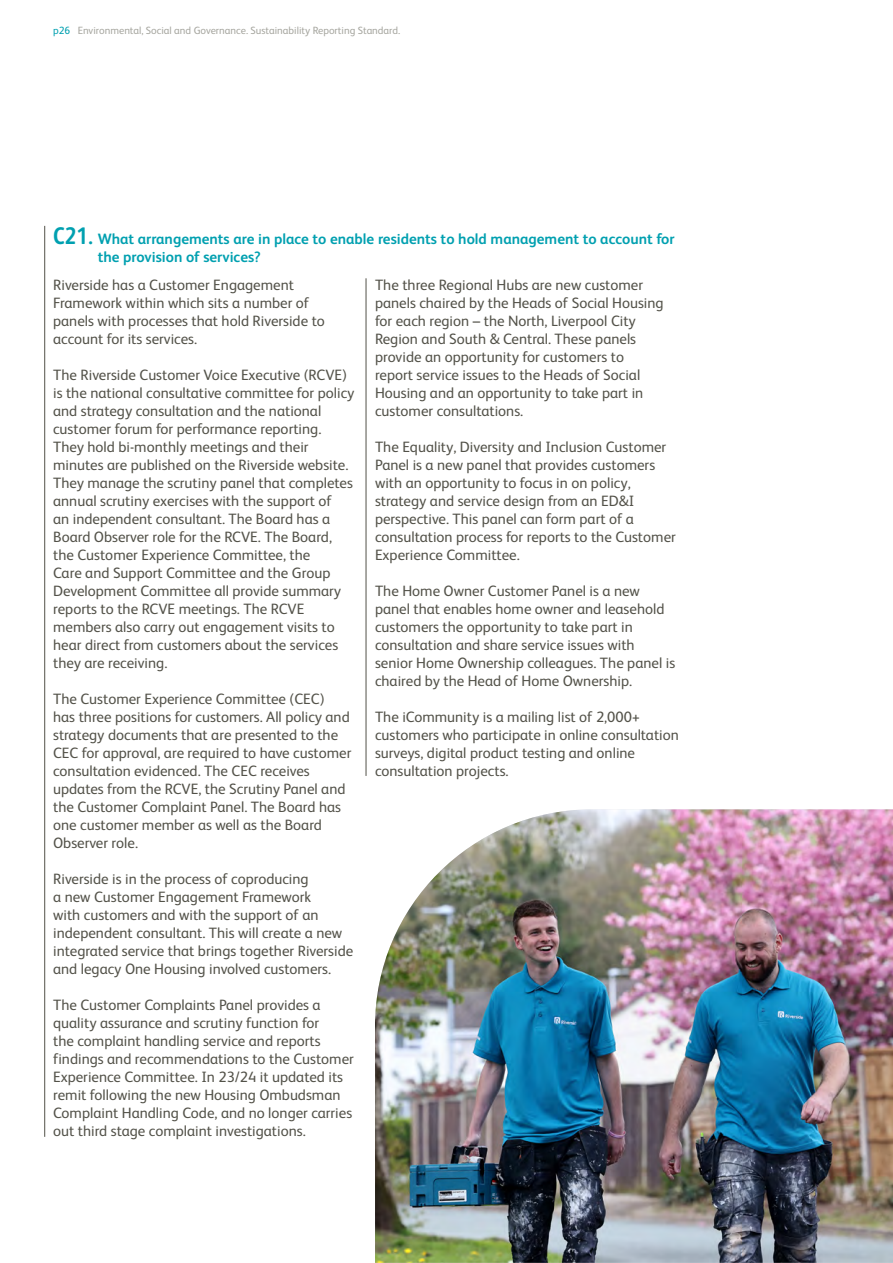
<style>
.page{position:relative;width:893px;height:1263px;background:#fff}
.page>*{position:absolute;margin:0;border:0;box-sizing:border-box;transform-origin:0 0}
.t1{font:15px/18px "FS Albert";color:#535249}
.t2{font:700 15px/18px "FS Albert";color:#00a0b0}
.t3{font:10.5px "FS Albert";color:#a6a69f}
.s1{color:#00a0b0}
.s2{font-family:"FS Albert Pro Narrow";font-size:24px}
</style>
<div class="page">
<hr style="left:44px;top:226px;width:1px;height:911px;background:#535249">
<hr style="left:366px;top:278px;width:1px;height:498px;background:#535249">
<img style="left:375px;top:809px;width:518px;height:454px">
<p class="t3" style="left:53px;top:23px;width:349px"><span class="s1">p26</span> Environmental, Social and Governance. Sustainability Reporting Standard.</p>
<p class="t2" style="left:98px;top:230px;width:579px;text-indent:-45px"><span class="s2">C21.</span> What arrangements are in place to enable residents to hold management to account for the provision of services?</p>
<p class="t1" style="left:53px;top:275px;width:273px">Riverside has a Customer Engagement Framework within which sits a number of panels with processes that hold Riverside to account for its services.</p>
<p class="t1" style="left:53px;top:365px;width:303px">The Riverside Customer Voice Executive (RCVE) is the national consultative committee for policy and strategy consultation and the national customer forum for performance reporting.<br>They hold bi-monthly meetings and their minutes are published on the Riverside website.<br>They manage the scrutiny panel that completes annual scrutiny exercises with the support of<br>an independent consultant. The Board has a Board Observer role for the RCVE. The Board, the Customer Experience Committee, the<br>Care and Support Committee and the Group Development Committee all provide summary reports to the RCVE meetings. The RCVE members also carry out engagement visits to hear direct from customers about the services they are receiving.</p>
<p class="t1" style="left:53px;top:689px;width:300px">The Customer Experience Committee (CEC)<br>has three positions for customers. All policy and strategy documents that are presented to the CEC for approval, are required to have customer consultation evidenced. The CEC receives updates from the RCVE, the Scrutiny Panel and the Customer Complaint Panel. The Board has one customer member as well as the Board Observer role.</p>
<p class="t1" style="left:53px;top:869px;width:302px">Riverside is in the process of coproducing<br>a new Customer Engagement Framework<br>with customers and with the support of an independent consultant. This will create a new integrated service that brings together Riverside and legacy One Housing involved customers.</p>
<p class="t1" style="left:53px;top:995px;width:302px">The Customer Complaints Panel provides a quality assurance and scrutiny function for<br>the complaint handling service and reports findings and recommendations to the Customer Experience Committee. In 23/24 it updated its remit following the new Housing Ombudsman Complaint Handling Code, and no longer carries out third stage complaint investigations.</p>
<p class="t1" style="left:375px;top:275px;width:290px">The three Regional Hubs are new customer panels chaired by the Heads of Social Housing for each region – the North, Liverpool City Region and South &amp; Central. These panels provide an opportunity for customers to report service issues to the Heads of Social Housing and an opportunity to take part in customer consultations.</p>
<p class="t1" style="left:375px;top:437px;width:302px">The Equality, Diversity and Inclusion Customer Panel is a new panel that provides customers with an opportunity to focus in on policy, strategy and service design from an ED&amp;I perspective. This panel can form part of a consultation process for reports to the Customer Experience Committee.</p>
<p class="t1" style="left:375px;top:581px;width:302px">The Home Owner Customer Panel is a new panel that enables home owner and leasehold customers the opportunity to take part in consultation and share service issues with senior Home Ownership colleagues. The panel is chaired by the Head of Home Ownership.</p>
<p class="t1" style="left:375px;top:707px;width:305px">The iCommunity is a mailing list of 2,000+ customers who participate in online consultation surveys, digital product testing and online consultation projects.</p>
</div>
